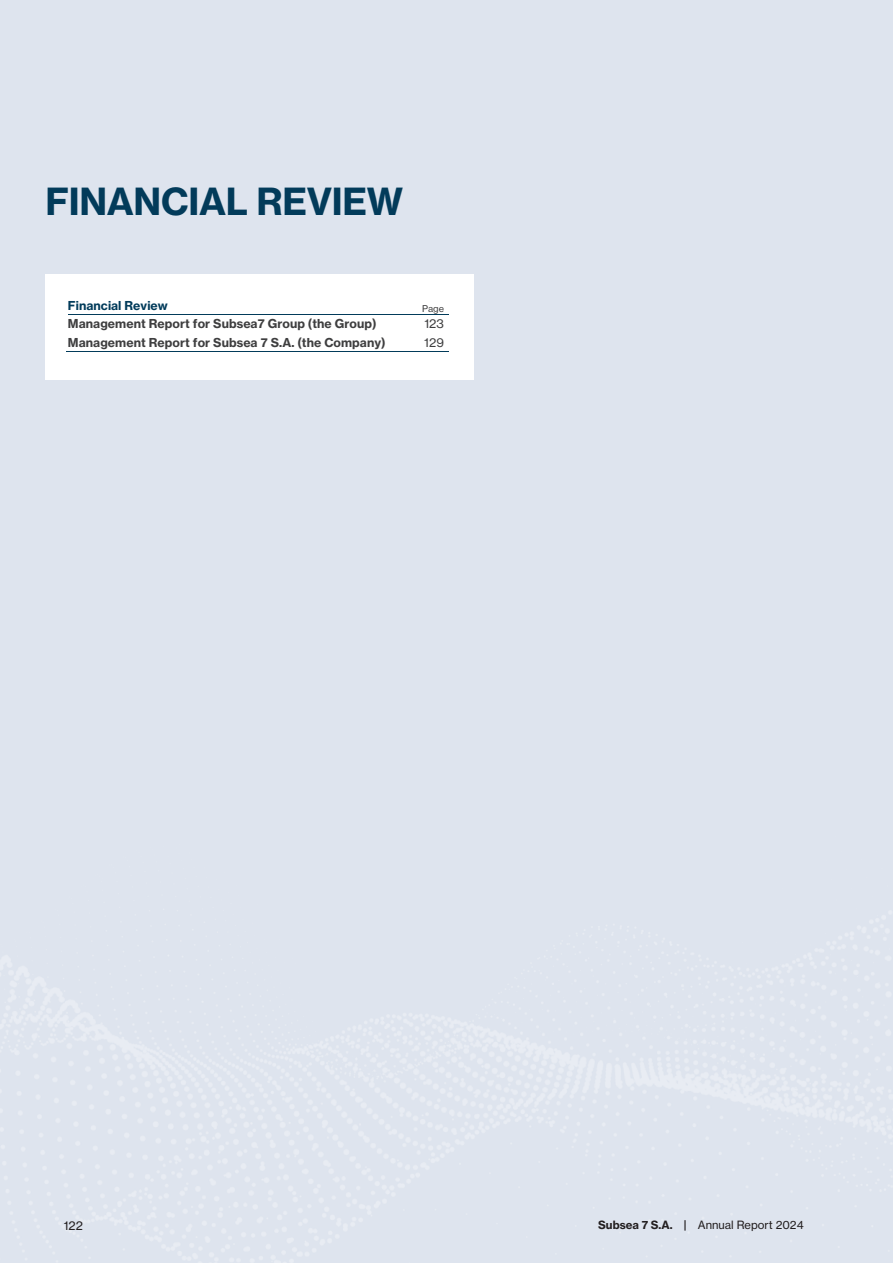
<style>
.page{position:relative;width:893px;height:1263px;background:#fff}
.page>*{position:absolute;margin:0;border:0;box-sizing:border-box;transform-origin:0 0}
.t1{font:36.75px "N Haas Grotesk TX Std 75 Bd";letter-spacing:-.01em;color:#023b5a}
.t2{font:12.15px "N Haas Grotesk TX Std 75 Bd";letter-spacing:.005em;color:#3e3e3f}
.t3{font:12.15px "N Haas Grotesk TX Std 75 Bd";letter-spacing:.005em;color:#023b5a}
.t4{font:12.15px "N Haas Grotesk TX Std 55 Rg";letter-spacing:.005em;color:#3e3e3f}
.t5{font:12px "N Haas Grotesk TX Std 55 Rg";color:#231f20}
.t6{font:11.25px "N Haas Grotesk TX Std 55 Rg";color:#231f20}
.t7{font:9.15px "N Haas Grotesk TX Std 55 Rg";color:#3e3e3f}
.s1{font-family:"N Haas Grotesk TX Std 75 Bd"}
</style>
<div class="page">
<hr style="left:68px;top:314px;width:326px;height:1px;background:#023b5a">
<hr style="left:395px;top:314px;width:54px;height:1px;background:#023b5a">
<hr style="left:67px;top:351px;width:327px;height:1px;background:#023b5a">
<hr style="left:394px;top:351px;width:55px;height:1px;background:#023b5a">
<p class="t1" style="left:45px;top:179px;width:360px">FINANCIAL REVIEW</p>
<p class="t3" style="left:68px;top:298px;width:101px">Financial Review</p>
<p class="t7" style="left:422px;top:303px;width:23px">Page</p>
<p class="t2" style="left:68px;top:316px;width:310px">Management Report for Subsea7 Group (the Group)</p>
<p class="t4" style="left:424px;top:317px;width:21px">123</p>
<p class="t2" style="left:68px;top:334px;width:319px">Management Report for Subsea 7 S.A. (the Company)</p>
<p class="t4" style="left:424px;top:335px;width:21px">129</p>
<p class="t5" style="left:64px;top:1218px;width:21px">122</p>
<p class="t6" style="left:598px;top:1218px;width:207px"><span class="s1">Subsea 7 S.A. |</span> Annual Report 2024</p>
</div>
